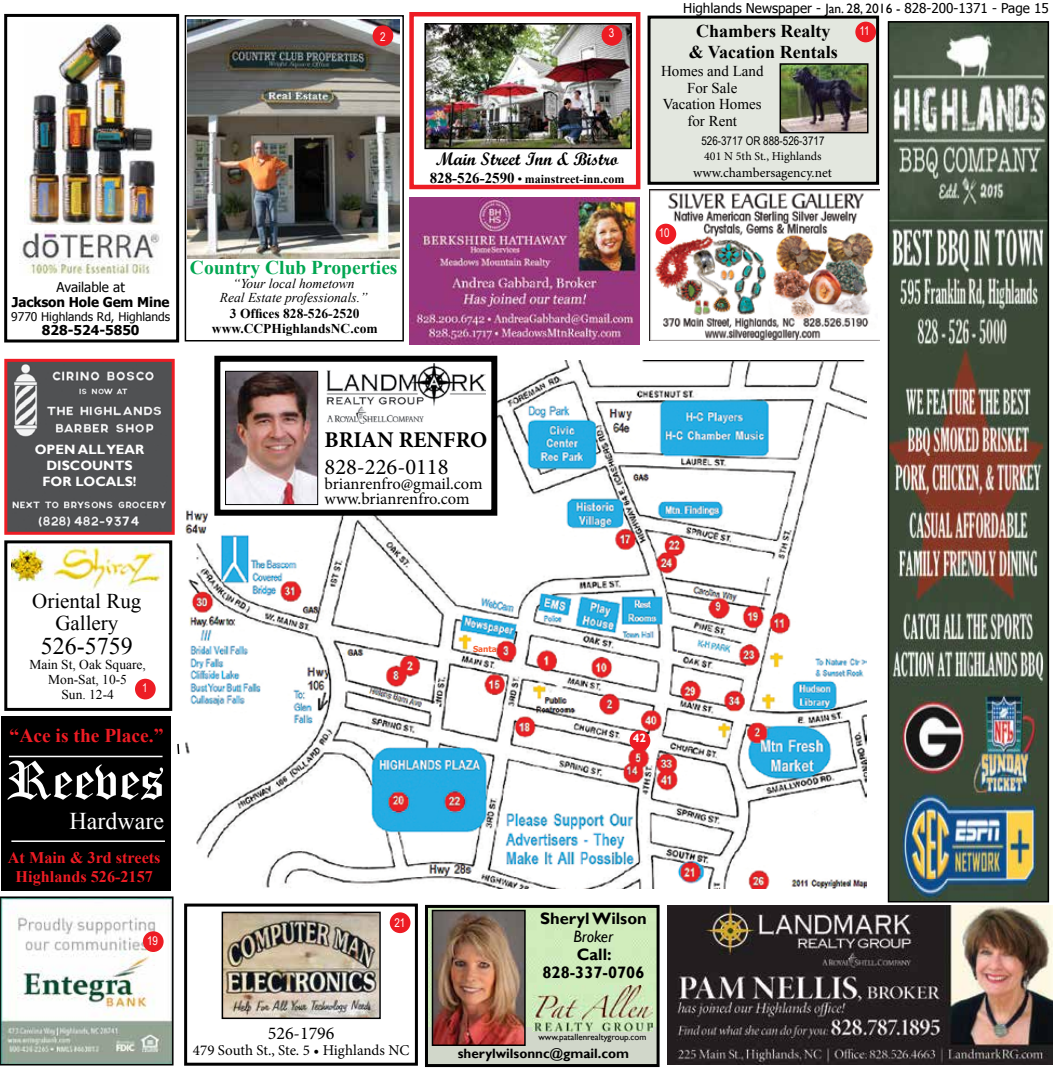
<style>
.page{position:relative;width:1053px;height:1069px;background:#fff}
.page>*{position:absolute;margin:0;border:0;box-sizing:border-box;transform-origin:0 0}
.t1{font:54px "Old English Text";color:#fff}
.t2{font:24px "Times New Roman";color:#fff}
.t3{font:24px "Times New Roman";color:#000}
.t4{font:22.5px "Minion Pro";color:#000}
.t5{font:700 22.5px "Minion Pro";color:#000}
.t6{font:21px/22.5px "Times New Roman";color:#000;text-align:center}
.t7{font:700 19.5px "Times New Roman";color:#00a651}
.t8{font:700 19.5px "Times New Roman";color:#ed1c24}
.t9{font:700 18px/21px "Times New Roman";color:#000;text-align:center}
.t10{font:18px "Script MT Bold";color:#000}
.t11{font:18px "Minion Pro";color:#000}
.t12{font:16.5px/15px "Minion Pro";color:#000}
.t13{font:700 16.5px/18px "Gill Sans";color:#000;text-align:center}
.t14{font:italic 16.5px "Gill Sans";color:#000}
.t15{font:700 16.2px/19.5px "Times New Roman";color:#ed1c24;text-align:center}
.t16{font:15px/16.5px "Times New Roman";color:#000;text-align:center}
.t17{font:15px "Minion Pro";letter-spacing:-.005em;color:#000}
.t18{font:13.5px "Tahoma";color:#000}
.t19{font:italic 13.5px/13.5px "Times New Roman";color:#000;text-align:center}
.t20{font:700 13.5px/15px "Times New Roman";color:#000;text-align:center}
.t21{font:13.5px/15px "Times New Roman";color:#000;text-align:center}
.t22{font:700 13.5px "Tahoma";letter-spacing:-.01em;color:#000}
.t23{font:700 13.5px/16.2px "Gill Sans";color:#fff;text-align:center}
.t24{font:700 13.5px "Gill Sans";color:#000}
.t25{font:13.5px "Minion Pro";letter-spacing:-.005em;color:#000}
.t26{font:700 12px "Times New Roman";color:#000}
.t27{font:12px "Tahoma";color:#000}
.t28{font:12px "Arial Narrow";color:#000}
.t29{font:12px "Minion Pro";color:#000}
.t30{font:12px "Arial Narrow";color:#fff}
.t31{font:700 12px "Gill Sans";color:#fff}
.t32{font:9px "Gill Sans";color:#000}
.t33{font:700 8.25px "Tahoma";color:#f56033}
.s1{font-size:15px}
.s2{font-family:"Gill Sans"}
</style>
<div class="page">
<div style="left:426px;top:906px;width:232px;height:159px;background:#d1d7ca"></div>
<div style="left:429px;top:908px;width:227px;height:118px;background:#d1ecbc"></div>
<div style="left:425px;top:904px;width:235px;height:162px;border:3px solid #000"></div>
<img style="left:3px;top:899px;width:168px;height:163px">
<div style="left:0;top:896px;width:174px;height:169px;border:2px solid #000"></div>
<img style="left:427px;top:26px;width:202px;height:120px">
<div style="left:424px;top:23px;width:208px;height:126px;border:2px solid #000"></div>
<div style="left:649px;top:17px;width:229px;height:166px;background:#e3e7df"></div>
<div style="left:648px;top:16px;width:231px;height:169px;border:3px solid #000"></div>
<div style="left:2px;top:716px;width:169px;height:174px;background:#000"></div>
<hr style="left:11px;top:840px;width:154px;height:1px;background:#fff">
<hr style="left:9px;top:755px;width:154px;height:2px;background:#fff">
<svg style="left:177px;top:743px;width:3px;height:11px"></svg>
<div style="left:602px;top:25px;width:20px;height:21px;background:#ed1c24;border-radius:50%"></div>
<div style="left:143px;top:931px;width:21px;height:20px;background:#ed1c24;border-radius:50%"></div>
<div style="left:4px;top:540px;width:168px;height:170px;border:3px solid #000"></div>
<div style="left:855px;top:22px;width:21px;height:20px;background:#ed1c24;border-radius:50%"></div>
<div style="left:135px;top:678px;width:21px;height:21px;background:#ed1c24;border-radius:50%"></div>
<img style="left:11px;top:546px;width:153px;height:45px">
<img style="left:186px;top:360px;width:680px;height:527px">
<img style="left:184px;top:15px;width:220px;height:327px">
<div style="left:373px;top:25px;width:20px;height:21px;background:#ed1c24;border-radius:50%"></div>
<img style="left:649px;top:189px;width:230px;height:151px">
<div style="left:656px;top:224px;width:20px;height:20px;background:#ed1c24;border-radius:50%"></div>
<div style="left:630px;top:730px;width:20px;height:20px;background:#ed1c24;border-radius:50%"></div>
<div style="left:217px;top:358px;width:277px;height:154px;background:#fff"></div>
<div style="left:214px;top:355px;width:283px;height:160px;border:6px solid #000"></div>
<img style="left:327px;top:363px;width:158px;height:60px">
<img style="left:227px;top:373px;width:89px;height:130px">
<div style="left:225px;top:371px;width:93px;height:134px;border:1px solid #000"></div>
<div style="left:409px;top:12px;width:231px;height:177px;border:4px solid #ed1c24"></div>
<img style="left:25px;top:22px;width:132px;height:202px">
<div style="left:4px;top:14px;width:175px;height:328px;border:3px solid #000"></div>
<img style="left:19px;top:231px;width:141px;height:44px">
<div style="left:390px;top:912px;width:20px;height:20px;background:#ed1c24;border-radius:50%"></div>
<div style="left:184px;top:903px;width:234px;height:162px;border:3px solid #000"></div>
<img style="left:225px;top:914px;width:153px;height:101px">
<div style="left:222px;top:911px;width:159px;height:107px;border:2px solid #000"></div>
<img style="left:668px;top:905px;width:385px;height:159px">
<img style="left:409px;top:198px;width:231px;height:146px">
<img style="left:8px;top:363px;width:163px;height:167px">
<div style="left:4px;top:359px;width:171px;height:175px;border:3px solid #ed1c24"></div>
<img style="left:435px;top:912px;width:88px;height:130px">
<div style="left:432px;top:909px;width:94px;height:136px;border:2px solid #000"></div>
<img style="left:891px;top:24px;width:155px;height:875px">
<div style="left:888px;top:21px;width:161px;height:881px;border:2px solid #000"></div>
<img style="left:532px;top:985px;width:120px;height:46px">
<img style="left:783px;top:66px;width:83px;height:64px">
<div style="left:780px;top:63px;width:89px;height:70px;border:2px solid #000"></div>
<p class="t30" style="left:380px;top:28px;width:7px">2</p>
<p class="t30" style="left:609px;top:24px;width:7px">3</p>
<p class="t18" style="left:57px;top:278px;width:70px">Available at</p>
<p class="t22" style="left:12px;top:292px;width:159px">Jackson Hole Gem Mine</p>
<p class="t27" style="left:11px;top:308px;width:161px">9770 Highlands Rd, Highlands</p>
<p class="t22" style="left:42px;top:320px;width:99px">828-524-5850</p>
<h3 class="t7" style="left:190px;top:253px;width:209px">Country Club Properties</h3>
<p class="t19" style="left:220px;top:276px;width:149px">“Your local hometown<br>Real Estate professionals.”</p>
<p class="t20" style="left:212px;top:306px;width:167px">3 Offices 828-526-2520 www.CCPHighlandsNC.com</p>
<h3 class="t10" style="left:436px;top:148px;width:184px">Main Street Inn &amp; Bistro</h3>
<p class="t26" style="left:430px;top:171px;width:196px"><span class="s1">828-526-2590</span> • mainstreet-inn.com</p>
<p class="t18" style="left:683px;top:-1px;width:367px">Highlands Newspaper - <span class="s2">Jan. 28, 2016 -</span> 828-200-1371 - Page 15</p>
<h3 class="t9" style="left:689px;top:20px;width:151px">Chambers Realty &amp; Vacation Rentals</h3>
<p class="t16" style="left:661px;top:62px;width:104px">Homes and Land<br>For Sale<br>Vacation Homes for Rent</p>
<p class="t28" style="left:701px;top:132px;width:125px">526-3717 OR 888-526-3717</p>
<p class="t29" style="left:704px;top:148px;width:119px">401 N 5th St., Highlands</p>
<p class="t30" style="left:659px;top:224px;width:12px">10</p>
<p class="t25" style="left:693px;top:164px;width:140px">www.chambersagency.net</p>
<p class="t30" style="left:860px;top:22px;width:12px">11</p>
<p class="t23" style="left:35px;top:441px;width:111px">OPEN ALL YEAR<br>DISCOUNTS<br>FOR LOCALS!</p>
<h3 class="t5" style="left:325px;top:424px;width:164px">BRIAN RENFRO</h3>
<h3 class="t4" style="left:325px;top:451px;width:126px">828-226-0118</h3>
<p class="t12" style="left:325px;top:476px;width:160px">brianrenfro@gmail.com www.brianrenfro.com</p>
<h3 class="t6" style="left:32px;top:588px;width:111px">Oriental Rug<br>Gallery</h3>
<h2 class="t3" style="left:41px;top:629px;width:93px">526-5759</h2>
<p class="t21" style="left:29px;top:656px;width:118px">Main St, Oak Square,<br>Mon-Sat, 10-5<br>Sun. 12-4</p>
<p class="t30" style="left:142px;top:679px;width:7px">1</p>
<h3 class="t8" style="left:10px;top:721px;width:155px">“Ace is the Place.”</h3>
<h1 class="t1" style="left:6px;top:745px;width:160px">Reeves</h1>
<h2 class="t2" style="left:70px;top:803px;width:96px">Hardware</h2>
<p class="t15" style="left:8px;top:847px;width:154px">At Main &amp; 3rd streets<br>Highlands 526-2157</p>
<p class="t30" style="left:147px;top:931px;width:12px">19</p>
<p class="t30" style="left:394px;top:913px;width:12px">21</p>
<h3 class="t11" style="left:268px;top:1020px;width:68px">526-1796</h3>
<p class="t17" style="left:193px;top:1040px;width:218px">479 South St., Ste. 5 • Highlands NC</p>
<p class="t33" style="left:473px;top:643px;width:25px">Santa</p>
<p class="t31" style="left:633px;top:730px;width:15px">42</p>
<p class="t13" style="left:540px;top:910px;width:108px">Sheryl Wilson</p>
<p class="t14" style="left:574px;top:926px;width:41px">Broker</p>
<p class="t13" style="left:542px;top:946px;width:104px">Call:<br>828-337-0706</p>
<p class="t32" style="left:538px;top:1031px;width:109px">www.patallenrealtygroup.com</p>
<p class="t24" style="left:458px;top:1044px;width:173px">sherylwilsonnc@gmail.com</p>
</div>
